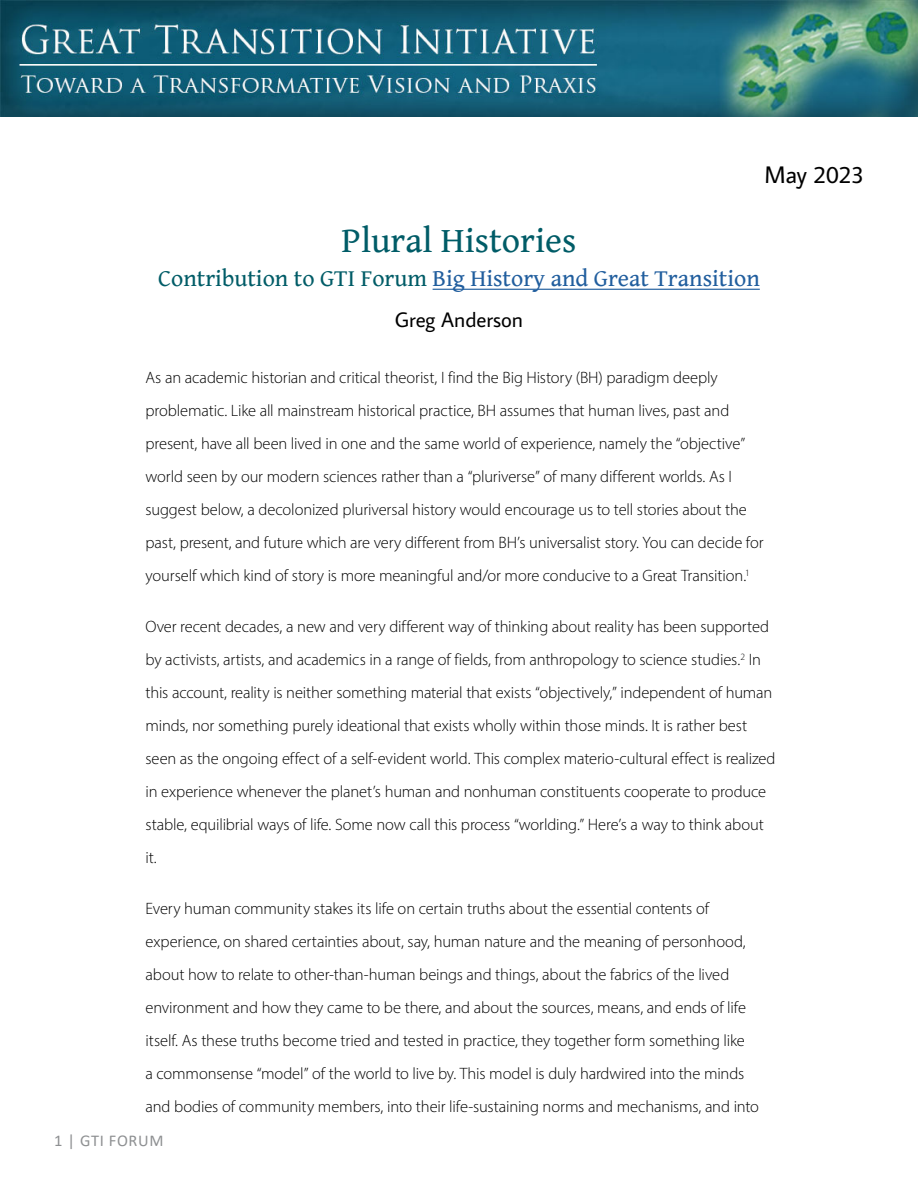
<style>
.page{position:relative;width:918px;height:1188px;background:#fff}
.page>*{position:absolute;margin:0;border:0;box-sizing:border-box;transform-origin:0 0}
.t1{font:36px "Gentium Book Basic";color:#005c67}
.t2{font:24px "Gentium Book Basic";color:#215e9e}
.t3{font:24px "Average Sans";letter-spacing:-.01em;color:#000}
.t4{font:21px "Average Sans";color:#000}
.t5{font:300 16.5px/33px "Myriad Pro";letter-spacing:-.01em;color:#000}
.t6{font:16.5px "Calibri";letter-spacing:.04em;color:#8e9092}
.s1{color:#005c67}
</style>
<div class="page">
<img style="left:0;top:1px;width:918px;height:116px">
<hr style="left:433px;top:289px;width:327px;height:1px;background:#215e9e">
<h1 class="t1" style="left:342px;top:213px;width:236px">Plural Histories</h1>
<h2 class="t3" style="left:765px;top:158px;width:101px">May 2023</h2>
<h2 class="t2" style="left:158px;top:261px;width:603px"><span class="s1">Contribution to GTI Forum</span> Big History and Great Transition</h2>
<p class="t4" style="left:395px;top:306px;width:130px">Greg Anderson</p>
<p class="t5" style="left:146px;top:361px;width:620px">As an academic historian and critical theorist, I find the Big History (BH) paradigm deeply problematic. Like all mainstream historical practice, BH assumes that human lives, past and present, have all been lived in one and the same world of experience, namely the “objective” world seen by our modern sciences rather than a “pluriverse” of many different worlds. As I suggest below, a decolonized pluriversal history would encourage us to tell stories about the past, present, and future which are very different from BH’s universalist story. You can decide for yourself which kind of story is more meaningful and/or more conducive to a Great Transition.<sup>1</sup></p>
<p class="t5" style="left:145px;top:610px;width:632px">Over recent decades, a new and very different way of thinking about reality has been supported by activists, artists, and academics in a range of fields, from anthropology to science studies.<sup>2</sup> In this account, reality is neither something material that exists “objectively,” independent of human minds, nor something purely ideational that exists wholly within those minds. It is rather best seen as the ongoing effect of a self-evident world. This complex materio-cultural effect is realized in experience whenever the planet’s human and nonhuman constituents cooperate to produce stable, equilibrial ways of life. Some now call this process “worlding.” Here’s a way to think about it.</p>
<p class="t5" style="left:145px;top:892px;width:615px">Every human community stakes its life on certain truths about the essential contents of experience, on shared certainties about, say, human nature and the meaning of personhood, about how to relate to other-than-human beings and things, about the fabrics of the lived environment and how they came to be there, and about the sources, means, and ends of life itself. As these truths become tried and tested in practice, they together form something like<br>a commonsense “model” of the world to live by. This model is duly hardwired into the minds and bodies of community members, into their life-sustaining norms and mechanisms, and into</p>
<p class="t6" style="left:54px;top:1129px;width:111px">1 | GTI FORUM</p>
</div>
